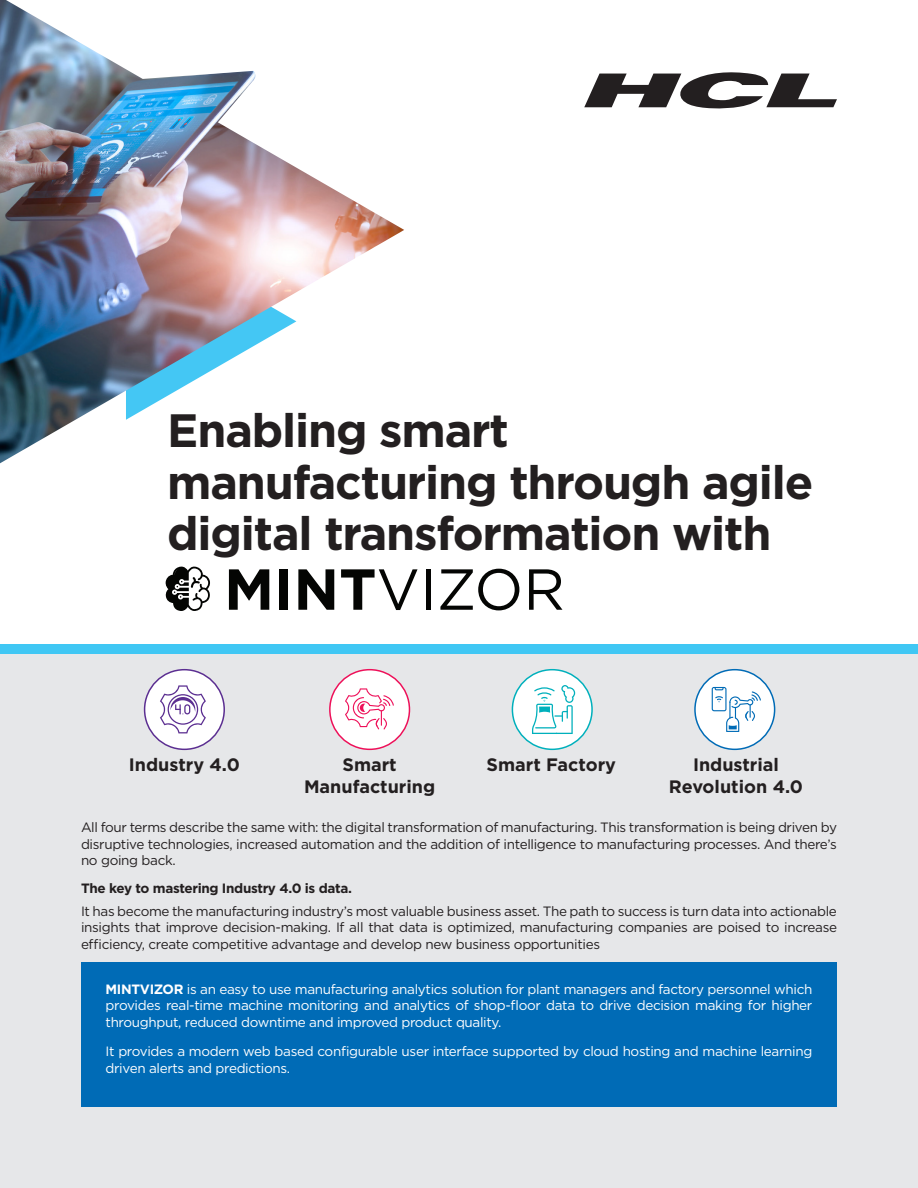
<style>
.page{position:relative;width:918px;height:1188px;background:#fff}
.page>*{position:absolute;margin:0;border:0;box-sizing:border-box;transform-origin:0 0}
.t1{font:700 46.65px/51.9px "Gotham";letter-spacing:-.025em;color:#231f20}
.t2{font:700 18px/21.6px "Gotham";color:#231f20;text-align:center}
.Body{font:13.5px/16.2px "Gotham";letter-spacing:-.025em;color:#231f20;text-align:justify}
.Body-2{font:13.5px/16.2px "Gotham";letter-spacing:-.025em;color:#fff;text-align:justify}
.Body-3{font:700 13.5px "Gotham";letter-spacing:-.025em;color:#231f20}
.s1{font-weight:700}
</style>
<div class="page">
<div style="left:0;top:644px;width:918px;height:58px;background:#40c7f4"></div>
<div style="left:0;top:654px;width:918px;height:534px;background:#e6e7e9"></div>
<div style="left:81px;top:963px;width:756px;height:144px;background:#006bb6"></div>
<svg style="left:584px;top:72px;width:253px;height:37px"></svg>
<img style="left:0;top:0;width:404px;height:463px">
<div style="left:695px;top:670px;width:80px;height:79px;background:#fff;border-radius:50%"></div>
<div style="left:694px;top:669px;width:81px;height:81px;border:2px solid #006bb6;border-radius:50%"></div>
<div style="left:512px;top:670px;width:80px;height:79px;background:#fff;border-radius:50%"></div>
<div style="left:512px;top:669px;width:81px;height:81px;border:2px solid #00b0bc;border-radius:50%"></div>
<div style="left:330px;top:670px;width:79px;height:79px;background:#fff;border-radius:50%"></div>
<div style="left:329px;top:669px;width:81px;height:81px;border:2px solid #ee1059;border-radius:50%"></div>
<div style="left:145px;top:670px;width:79px;height:79px;background:#fff;border-radius:50%"></div>
<div style="left:144px;top:669px;width:81px;height:81px;border:2px solid #5b2e91;border-radius:50%"></div>
<svg style="left:229px;top:569px;width:40px;height:41px"></svg>
<div style="left:279px;top:569px;width:9px;height:41px;background:#040503"></div>
<svg style="left:298px;top:569px;width:36px;height:41px"></svg>
<svg style="left:341px;top:569px;width:77px;height:41px"></svg>
<hr style="left:426px;top:569px;width:4px;height:41px;background:#040503">
<svg style="left:440px;top:569px;width:79px;height:41px"></svg>
<svg style="left:529px;top:569px;width:33px;height:41px"></svg>
<svg style="left:165px;top:566px;width:45px;height:45px"></svg>
<svg style="left:345px;top:688px;width:49px;height:41px"></svg>
<svg style="left:532px;top:685px;width:43px;height:49px"></svg>
<svg style="left:712px;top:687px;width:49px;height:45px"></svg>
<svg style="left:160px;top:685px;width:46px;height:48px"></svg>
<p class="t1" style="left:167px;top:403px;width:648px">Enabling smart manufacturing through agile digital transformation with</p>
<p class="t2" style="left:129px;top:753px;width:113px">Industry 4.0</p>
<p class="t2" style="left:304px;top:753px;width:133px">Smart<br>Manufacturing</p>
<p class="t2" style="left:487px;top:753px;width:131px">Smart Factory</p>
<p class="t2" style="left:669px;top:753px;width:136px">Industrial<br>Revolution 4.0</p>
<p class="Body" style="left:81px;top:819px;width:758px">All four terms describe the same with: the digital transformation of manufacturing. This transformation is being driven by disruptive technologies, increased automation and the addition of intelligence to manufacturing processes. And there’s no going back.</p>
<p class="Body-3" style="left:81px;top:881px;width:272px">The key to mastering Industry 4.0 is data.</p>
<p class="Body" style="left:81px;top:903px;width:758px">It has become the manufacturing industry’s most valuable business asset. The path to success is turn data into actionable insights that improve decision-making. If all that data is optimized, manufacturing companies are poised to increase efficiency, create competitive advantage and develop new business opportunities</p>
<p class="Body-2" style="left:106px;top:981px;width:708px"><span class="s1">MINTVIZOR</span> is an easy to use manufacturing analytics solution for plant managers and factory personnel which provides real-time machine monitoring and analytics of shop-floor data to drive decision making for higher throughput, reduced downtime and improved product quality.</p>
<p class="Body-2" style="left:106px;top:1043px;width:708px">It provides a modern web based configurable user interface supported by cloud hosting and machine learning driven alerts and predictions.</p>
</div>
